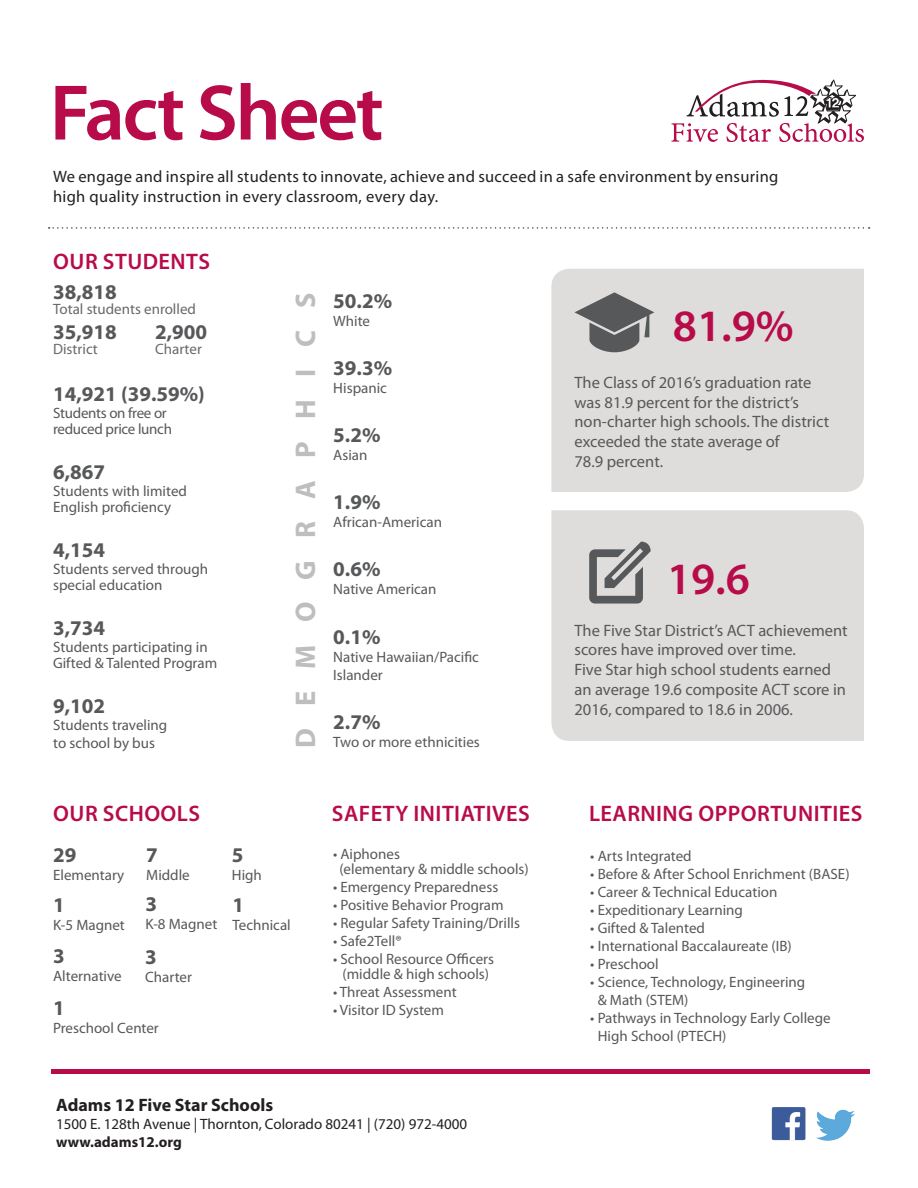
<style>
.page{position:relative;width:918px;height:1188px;background:#fff}
.page>*{position:absolute;margin:0;border:0;box-sizing:border-box;transform-origin:0 0}
.t1{font:600 79.5px "Myriad Pro";letter-spacing:-.03em;color:#b80b4a}
.t2{font:600 45px "Myriad Pro";color:#b80b4a}
.t3{font:700 28.5px "Myriad Pro";letter-spacing:.78em;color:#bdbebf}
.t4{font:600 22.5px "Myriad Pro";letter-spacing:.02em;color:#b80b4a}
.t5{font:700 21px "Myriad Pro";color:#57585a}
.t6{font:700 18px "Myriad Pro";color:#231f20}
.t7{font:16.5px/19.8px "Myriad Pro";color:#57585a}
.t8{font:16.5px/19.8px "Myriad Pro";letter-spacing:.02em;color:#231f20}
.t9{font:15px/18px "Myriad Pro";color:#57585a}
.t10{font:15px "Myriad Pro";color:#231f20}
.t11{font:15px "Myriad Pro";color:#69696c}
.t12{font:15px/16.5px "Myriad Pro";letter-spacing:-.02em;color:#57585a}
.t13{font:700 15px "Myriad Pro";color:#231f20}
</style>
<div class="page">
<div style="left:51px;top:1069px;width:818px;height:5px;background:#b80b4a"></div>
<img style="left:771px;top:1107px;width:34px;height:34px">
<img style="left:805px;top:1108px;width:50px;height:33px">
<svg style="left:49px;top:227px;width:821px;height:2px"></svg>
<svg style="left:671px;top:80px;width:193px;height:62px"></svg>
<div style="left:551px;top:510px;width:313px;height:231px;background:#dedddc"></div>
<div style="left:551px;top:269px;width:313px;height:223px;background:#dedddc"></div>
<svg style="left:574px;top:292px;width:80px;height:60px;background:#929292"></svg>
<svg style="left:589px;top:542px;width:62px;height:62px;background:#a0a0a0"></svg>
<h1 class="t1" style="left:50px;top:69px;width:335px">Fact Sheet</h1>
<p class="t8" style="left:53px;top:167px;width:727px">We engage and inspire all students to innovate, achieve and succeed in a safe environment by ensuring high quality instruction in every classroom, every day.</p>
<h3 class="t4" style="left:53px;top:249px;width:158px">OUR STUDENTS</h3>
<h3 class="t5" style="left:53px;top:280px;width:65px">38,818</h3>
<p class="t11" style="left:53px;top:300px;width:144px">Total students enrolled</p>
<h3 class="t5" style="left:53px;top:320px;width:65px">35,918</h3>
<h3 class="t5" style="left:155px;top:320px;width:54px">2,900</h3>
<p class="t11" style="left:53px;top:341px;width:46px">District</p>
<p class="t11" style="left:155px;top:341px;width:48px">Charter</p>
<h3 class="t5" style="left:53px;top:382px;width:153px">14,921 (39.59%)</h3>
<p class="t12" style="left:53px;top:405px;width:120px">Students on free or reduced price lunch</p>
<h3 class="t5" style="left:53px;top:460px;width:54px">6,867</h3>
<p class="t9" style="left:53px;top:483px;width:135px;line-height:16.5px">Students with limited<br>English proficiency</p>
<h3 class="t5" style="left:53px;top:538px;width:54px">4,154</h3>
<p class="t9" style="left:53px;top:561px;width:157px;line-height:16.5px">Students served through special education</p>
<h3 class="t5" style="left:53px;top:616px;width:54px">3,734</h3>
<p class="t9" style="left:53px;top:639px;width:166px;line-height:16.5px">Students participating in<br>Gifted &amp; Talented Program</p>
<h3 class="t5" style="left:53px;top:694px;width:54px">9,102</h3>
<p class="t9" style="left:53px;top:716px;width:116px">Students traveling to school by bus</p>
<h3 class="t3" style="left:290px;top:748px;width:458px;rotate:-90deg">DEMOGRAPHICS</h3>
<h3 class="t5" style="left:333px;top:289px;width:60px">50.2%</h3>
<p class="t9" style="left:333px;top:312px;width:38px">White</p>
<h3 class="t5" style="left:333px;top:356px;width:60px">39.3%</h3>
<p class="t9" style="left:333px;top:379px;width:55px">Hispanic</p>
<h3 class="t5" style="left:333px;top:423px;width:49px">5.2%</h3>
<p class="t9" style="left:333px;top:446px;width:36px">Asian</p>
<h3 class="t5" style="left:333px;top:490px;width:49px">1.9%</h3>
<p class="t9" style="left:333px;top:513px;width:110px">African-American</p>
<h3 class="t5" style="left:333px;top:558px;width:49px">0.6%</h3>
<p class="t9" style="left:333px;top:581px;width:105px">Native American</p>
<h3 class="t5" style="left:333px;top:625px;width:49px">0.1%</h3>
<p class="t9" style="left:333px;top:648px;width:147px">Native Hawaiian/Pacific<br>Islander</p>
<h3 class="t5" style="left:333px;top:710px;width:49px">2.7%</h3>
<p class="t9" style="left:333px;top:733px;width:148px">Two or more ethnicities</p>
<h3 class="t4" style="left:53px;top:801px;width:148px">OUR SCHOOLS</h3>
<h3 class="t5" style="left:53px;top:843px;width:25px">29</h3>
<p class="t9" style="left:53px;top:867px;width:73px">Elementary</p>
<h3 class="t5" style="left:146px;top:843px;width:13px">7</h3>
<p class="t9" style="left:146px;top:867px;width:45px">Middle</p>
<h3 class="t5" style="left:53px;top:893px;width:13px">1</h3>
<p class="t9" style="left:53px;top:916px;width:73px">K-5 Magnet</p>
<h3 class="t5" style="left:53px;top:945px;width:13px">3</h3>
<p class="t9" style="left:53px;top:968px;width:70px">Alternative</p>
<h3 class="t5" style="left:146px;top:892px;width:13px">3</h3>
<p class="t9" style="left:146px;top:915px;width:73px">K-8 Magnet</p>
<h3 class="t5" style="left:145px;top:945px;width:13px">3</h3>
<p class="t9" style="left:145px;top:968px;width:48px">Charter</p>
<h3 class="t5" style="left:53px;top:996px;width:13px">1</h3>
<p class="t9" style="left:53px;top:1019px;width:107px">Preschool Center</p>
<h3 class="t5" style="left:232px;top:843px;width:13px">5</h3>
<p class="t9" style="left:232px;top:867px;width:32px">High</p>
<h3 class="t5" style="left:232px;top:893px;width:13px">1</h3>
<p class="t9" style="left:232px;top:916px;width:60px">Technical</p>
<h3 class="t4" style="left:332px;top:801px;width:200px">SAFETY INITIATIVES</h3>
<p class="t9" style="left:339px;top:847px;width:191px;line-height:15px;text-indent:-6px">• Aiphones<br>(elementary &amp; middle schools)</p>
<p class="t9" style="left:333px;top:879px;width:167px">• Emergency Preparedness</p>
<p class="t9" style="left:333px;top:897px;width:172px">• Positive Behavior Program</p>
<p class="t9" style="left:333px;top:915px;width:189px">• Regular Safety Training/Drills</p>
<p class="t9" style="left:333px;top:933px;width:70px">• Safe2Tell®</p>
<p class="t9" style="left:333px;top:952px;width:163px;line-height:15px;text-align:center">• School Resource Officers (middle &amp; high schools)</p>
<p class="t9" style="left:333px;top:984px;width:125px">• Threat Assessment</p>
<p class="t9" style="left:333px;top:1002px;width:112px">• Visitor ID System</p>
<p class="t6" style="left:56px;top:1094px;width:219px">Adams 12 Five Star Schools</p>
<p class="t10" style="left:56px;top:1115px;width:413px">1500 E. 128th Avenue | Thornton, Colorado 80241 | (720) 972-4000</p>
<p class="t13" style="left:56px;top:1133px;width:127px">www.adams12.org</p>
<h2 class="t2" style="left:673px;top:301px;width:122px">81.9%</h2>
<p class="t7" style="left:574px;top:373px;width:256px">The Class of 2016’s graduation rate was 81.9 percent for the district’s non-charter high schools. The district exceeded the state average of<br>78.9 percent.</p>
<h2 class="t2" style="left:667px;top:554px;width:84px">19.6</h2>
<p class="t7" style="left:574px;top:620px;width:275px">The Five Star District’s ACT achievement scores have improved over time.<br>Five Star high school students earned an average 19.6 composite ACT score in 2016, compared to 18.6 in 2006.</p>
<h3 class="t4" style="left:589px;top:801px;width:275px">LEARNING OPPORTUNITIES</h3>
<p class="t9" style="left:590px;top:847px;width:103px">• Arts Integrated</p>
<p class="t9" style="left:590px;top:865px;width:261px">• Before &amp; After School Enrichment (BASE)</p>
<p class="t9" style="left:590px;top:883px;width:189px">• Career &amp; Technical Education</p>
<p class="t9" style="left:590px;top:901px;width:154px">• Expeditionary Learning</p>
<p class="t9" style="left:590px;top:919px;width:116px">• Gifted &amp; Talented</p>
<p class="t9" style="left:590px;top:937px;width:203px">• International Baccalaureate (IB)</p>
<p class="t9" style="left:590px;top:955px;width:70px">• Preschool</p>
<p class="t9" style="left:598px;top:973px;width:209px;text-indent:-7px">• Science, Technology, Engineering &amp; Math (STEM)</p>
<p class="t9" style="left:598px;top:1009px;width:234px;text-indent:-7px">• Pathways in Technology Early College<br>High School (PTECH)</p>
</div>
